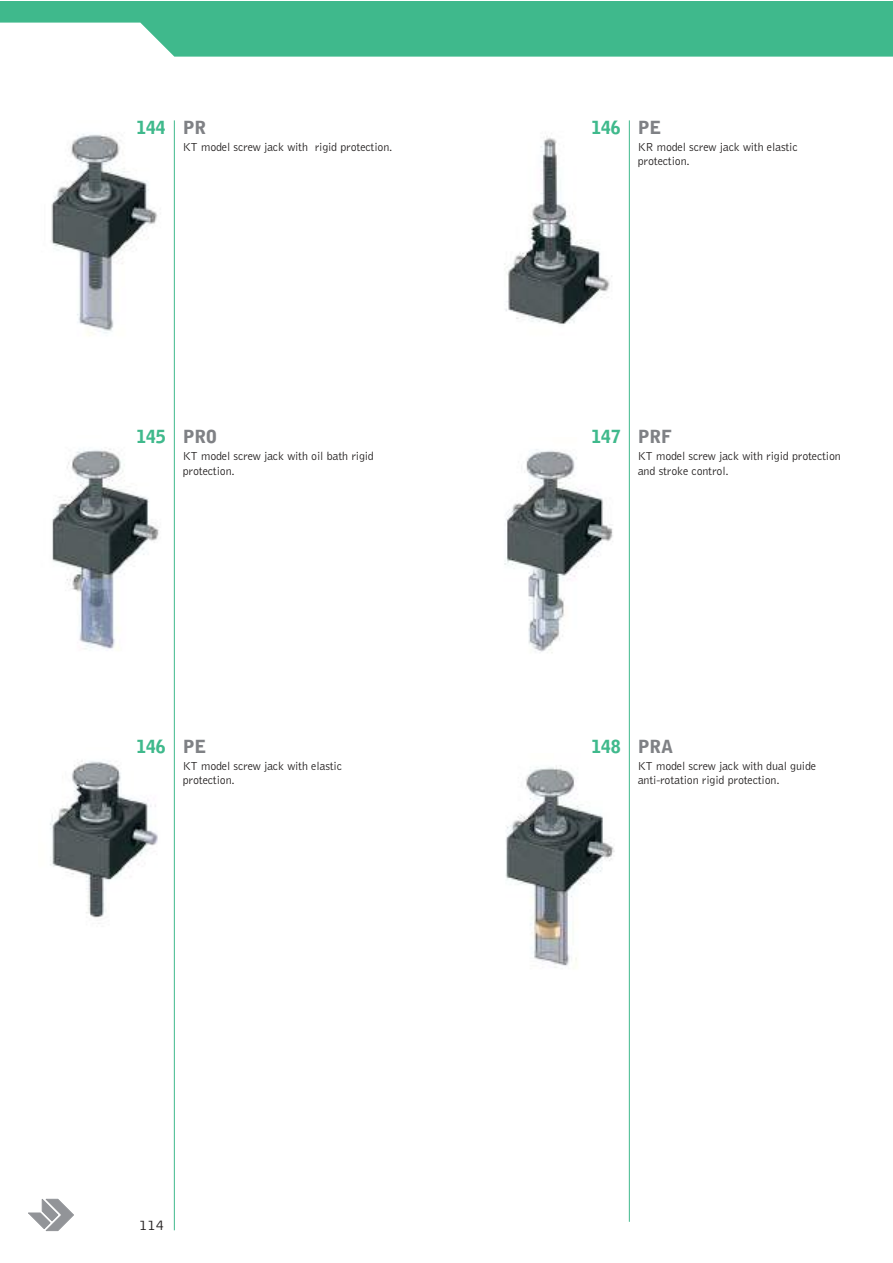
<style>
.page{position:relative;width:893px;height:1263px;background:#fff}
.page>*{position:absolute;margin:0;border:0;box-sizing:border-box;transform-origin:0 0}
.t1{font:900 18px "Bell Gothic";letter-spacing:-.015em;color:#3fb98c}
.t2{font:900 18px "Bell Gothic";letter-spacing:-.015em;color:#7f8185}
.t3{font:300 15px "Bell Gothic";color:#221f1f}
.t4{font:300 12px/14.4px "Bell Gothic";letter-spacing:-.015em;color:#221f1f}
</style>
<div class="page">
<svg style="left:0;top:1px;width:893px;height:56px;background:#54c098"></svg>
<img style="left:51px;top:120px;width:123px;height:224px">
<img style="left:52px;top:435px;width:122px;height:225px">
<img style="left:50px;top:760px;width:108px;height:164px">
<hr style="left:629px;top:120px;width:1px;height:1102px;background:#3fb98c">
<img style="left:504px;top:133px;width:108px;height:191px">
<img style="left:504px;top:449px;width:109px;height:204px">
<img style="left:505px;top:765px;width:110px;height:203px">
<hr style="left:174px;top:120px;width:1px;height:1110px;background:#3fb98c">
<svg style="left:28px;top:1199px;width:46px;height:32px"></svg>
<h1 class="t1" style="left:136px;top:120px;width:31px">144</h1>
<h1 class="t2" style="left:183px;top:120px;width:25px">PR</h1>
<p class="t4" style="left:183px;top:140px;width:211px">KT model screw jack with rigid protection.</p>
<h1 class="t1" style="left:591px;top:120px;width:31px">146</h1>
<h1 class="t2" style="left:638px;top:120px;width:25px">PE</h1>
<p class="t4" style="left:638px;top:140px;width:161px">KR model screw jack with elastic protection.</p>
<h1 class="t1" style="left:136px;top:430px;width:31px">145</h1>
<h1 class="t2" style="left:183px;top:430px;width:36px">PRO</h1>
<p class="t4" style="left:183px;top:450px;width:193px">KT model screw jack with oil bath rigid protection.</p>
<h1 class="t1" style="left:591px;top:430px;width:31px">147</h1>
<h1 class="t2" style="left:638px;top:430px;width:36px">PRF</h1>
<p class="t4" style="left:638px;top:450px;width:205px">KT model screw jack with rigid protection and stroke control.</p>
<h1 class="t1" style="left:136px;top:740px;width:31px">146</h1>
<h1 class="t2" style="left:183px;top:740px;width:25px">PE</h1>
<p class="t4" style="left:183px;top:759px;width:161px">KT model screw jack with elastic protection.</p>
<h1 class="t1" style="left:591px;top:740px;width:31px">148</h1>
<h1 class="t2" style="left:638px;top:740px;width:37px">PRA</h1>
<p class="t4" style="left:638px;top:759px;width:180px">KT model screw jack with dual guide anti-rotation rigid protection.</p>
<p class="t3" style="left:139px;top:1220px;width:27px">114</p>
</div>
